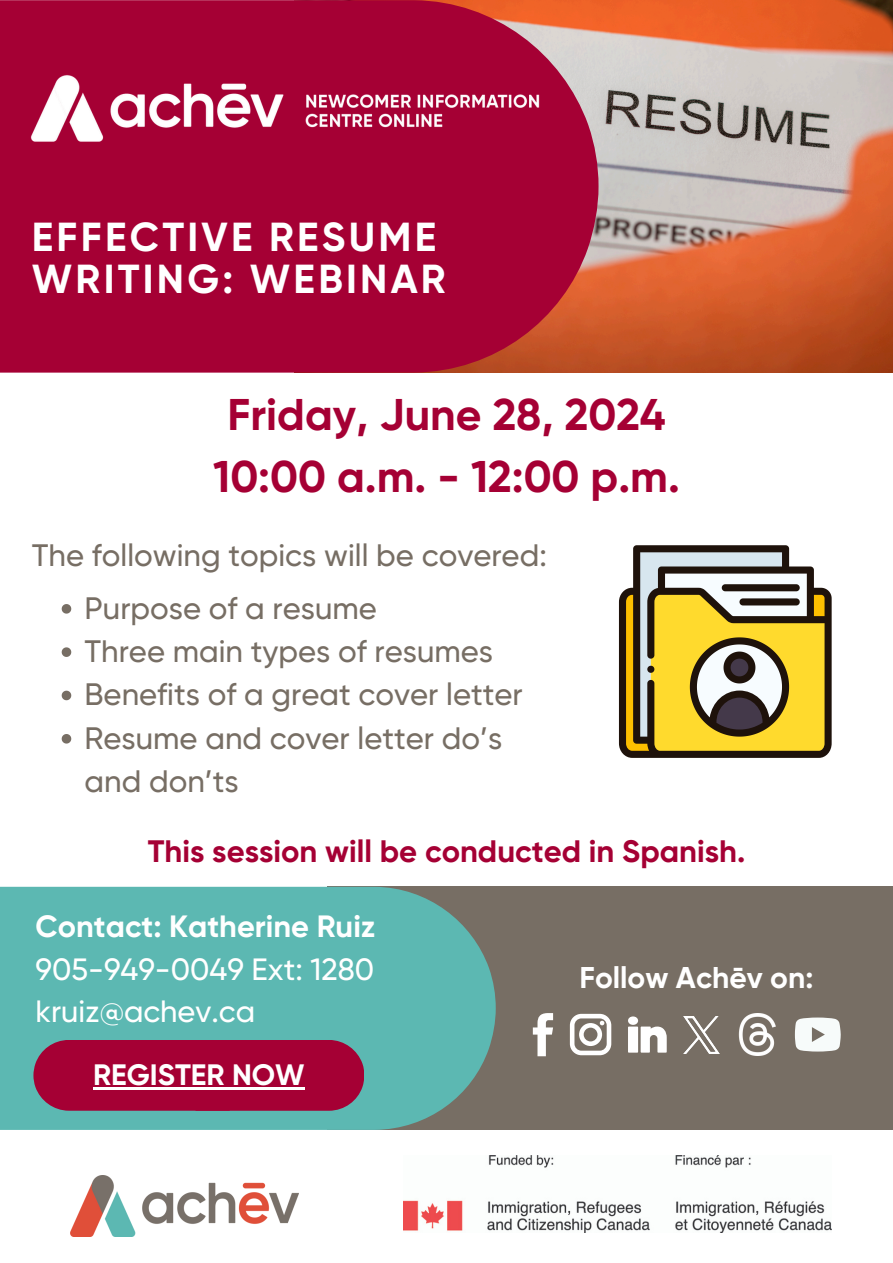
<style>
.page{position:relative;width:893px;height:1263px;background:#fff}
.page>*{position:absolute;margin:0;border:0;box-sizing:border-box;transform-origin:0 0}
.t1{font:700 44.33px/61.7px "Gilroy";color:#a50034;text-align:center}
.t2{font:700 40.5px/41.6px "Gilroy";letter-spacing:.08em;color:#fff}
.t3{font:500 30.97px/43.3px "Gilroy";color:#776e64}
.t4{font:700 30.97px "Gilroy";color:#a50034}
.t5{font:500 30.75px/42.8px "Gilroy";color:#fff;text-align:justify}
.t6{font:700 30px "Gilroy";color:#fff}
.t7{font:700 29.47px "Gilroy";color:#fff}
.s1{font-weight:700}
</style>
<div class="page">
<img style="left:598px;top:0;width:295px;height:373px">
<svg style="left:0;top:0;width:598px;height:373px;background:#a90c37"></svg>
<img style="left:404px;top:1155px;width:427px;height:78px">
<img style="left:71px;top:1176px;width:227px;height:60px">
<img style="left:22px;top:21px;width:534px;height:174px">
<div style="left:327px;top:887px;width:566px;height:243px;background:#776e64"></div>
<div style="left:0;top:887px;width:496px;height:243px;background:#5cb8b2"></div>
<svg style="left:33px;top:1040px;width:331px;height:71px;background:#a20b3c"></svg>
<hr style="left:93px;top:1087px;width:212px;height:2px;background:#fff">
<svg style="left:533px;top:1013px;width:20px;height:43px"></svg>
<svg style="left:570px;top:1014px;width:41px;height:41px"></svg>
<svg style="left:628px;top:1016px;width:39px;height:36px"></svg>
<img style="left:683px;top:1016px;width:36px;height:37px">
<img style="left:738px;top:1013px;width:38px;height:43px">
<svg style="left:795px;top:1017px;width:45px;height:34px;background:#e5e8e6"></svg>
<svg style="left:619px;top:545px;width:212px;height:213px"></svg>
<svg style="left:622px;top:584px;width:206px;height:170px;background:#b6a04a"></svg>
<svg style="left:62px;top:604px;width:9px;height:10px"></svg>
<svg style="left:62px;top:647px;width:9px;height:10px"></svg>
<svg style="left:62px;top:691px;width:9px;height:9px"></svg>
<svg style="left:62px;top:734px;width:9px;height:9px"></svg>
<h4 class="t2" style="left:32px;top:217px;width:415px">EFFECTIVE RESUME<br>WRITING: WEBINAR</h4>
<h4 class="t1" style="left:213px;top:384px;width:468px">Friday, June 28, 2024<br>10:00 a.m. - 12:00 p.m.</h4>
<h4 class="t3" style="left:32px;top:533px;width:516px">The following topics will be covered:</h4>
<h3 class="t3" style="left:85px;top:586px;width:294px">Purpose of a resume</h3>
<h4 class="t3" style="left:85px;top:630px;width:410px">Three main types of resumes</h4>
<p class="t3" style="left:85px;top:673px;width:440px">Benefits of a great cover letter</p>
<p class="t3" style="left:85px;top:716px;width:419px">Resume and cover letter do’s and don’ts</p>
<p class="t4" style="left:148px;top:833px;width:599px">This session will be conducted in Spanish.</p>
<p class="t5" style="left:36px;top:905px;width:341px"><span class="s1">Contact: Katherine Ruiz </span>905-949-0049 Ext: 1280 kruiz@achev.ca</p>
<p class="t7" style="left:93px;top:1057px;width:213px">REGISTER NOW</p>
<p class="t6" style="left:579px;top:959px;width:235px">Follow Achēv on:</p>
</div>
